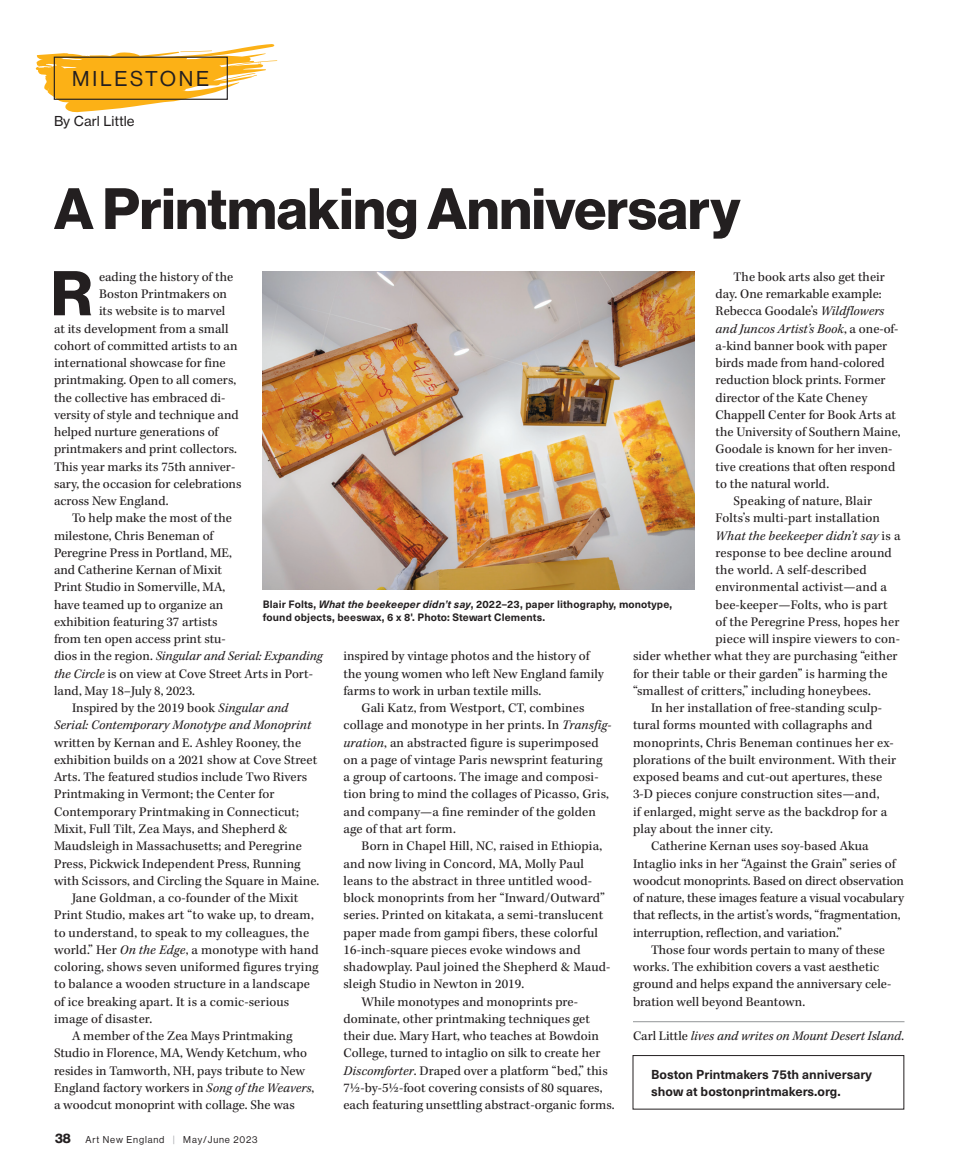
<style>
.page{position:relative;width:972px;height:1175px;background:#fff}
.page>*{position:absolute;margin:0;border:0;box-sizing:border-box;transform-origin:0 0}
.Body_Copy__serif{font:61.8px "N Haas Grotesk DS Pro 75 Bd";color:#231f20}
.Large_Headline__san{font:57px "N Haas Grotesk DS Pro 75 Bd";color:#231f20}
.Information_Box{font:21px "N Haas Grotesk DS Pro 55 Rg";letter-spacing:.13em;color:#231f20}
.Body_Copy__serif-2{font:13.5px/17.2px "Kepler Std";letter-spacing:.005em;color:#231f20}
.Author_Bio__serif{font:italic 13.5px "Kepler Std";color:#231f20}
.Body_Copy__serif-3{font:italic 13.5px "Kepler Std";letter-spacing:.01em;color:#231f20}
.Byline{font:13.5px "N Haas Grotesk TX Pro 55 Rg";color:#231f20}
.Information_Box-2{font:700 12.75px/17.2px "Neue Haas Unica W1 G";color:#231f20}
.t1{font:700 10.5px/13.5px "Neue Haas Unica W1 G";letter-spacing:.01em;color:#231f20}
.t2{font:9.75px "N Haas Grotesk DS Pro 55 Rg";letter-spacing:.09em;color:#231f20}
.s1{font-style:italic}
.s2{font-style:normal}
.s3{font-family:"N Haas Grotesk DS Pro 75 Bd";font-size:13.5px}
.s4{color:#a8a9ad}
</style>
<div class="page">
<svg style="left:35px;top:44px;width:243px;height:69px"></svg>
<hr style="left:633px;top:1021px;width:271px;height:1px;background:#939598">
<div style="left:54px;top:57px;width:174px;height:43px;border:1px solid #231f20"></div>
<div style="left:633px;top:1055px;width:271px;height:54px;border:1px solid #231f20"></div>
<img style="left:263px;top:272px;width:432px;height:317px">
<p class="Information_Box" style="left:72px;top:67px;width:138px">MILESTONE</p>
<p class="Byline" style="left:54px;top:113px;width:82px">By Carl Little</p>
<p class="Large_Headline__san" style="left:54px;top:176px;width:688px">A Printmaking Anniversary</p>
<p class="Body_Copy__serif" style="left:51px;top:257px;width:43px">R</p>
<p class="Body_Copy__serif-2" style="left:99px;top:268px;width:136px">eading the history of the</p>
<p class="Body_Copy__serif-2" style="left:716px;top:268px;width:186px;text-indent:18px">The book arts also get their day. One remarkable example:<br>Rebecca Goodale’s <span class="s1">Wildflowers and Juncos Artist’s Book</span>, a one-of&shy;a-kind banner book with paper birds made from hand-colored reduction block prints. Former director of the Kate Cheney<br>Chappell Center for Book Arts at the University of Southern Maine,<br>Goodale is known for her inven&shy;tive creations that often respond to the natural world.</p>
<p class="Body_Copy__serif-2" style="left:734px;top:493px;width:140px">Speaking of nature, Blair</p>
<p class="Body_Copy__serif-2" style="left:716px;top:510px;width:166px">Folts’s multi-part installation</p>
<p class="Body_Copy__serif-3" style="left:716px;top:528px;width:186px">What the beekeeper didn’t say <span class="s2">is a</span></p>
<p class="Body_Copy__serif-2" style="left:716px;top:544px;width:178px">response to bee decline around</p>
<p class="Body_Copy__serif-2" style="left:716px;top:562px;width:152px">the world. A self-described</p>
<p class="Body_Copy__serif-2" style="left:716px;top:579px;width:173px">environmental activist—and a</p>
<p class="Body_Copy__serif-2" style="left:716px;top:596px;width:174px">bee-keeper—Folts, who is part</p>
<p class="Body_Copy__serif-2" style="left:716px;top:613px;width:185px">of the Peregrine Press, hopes her</p>
<p class="Body_Copy__serif-2" style="left:716px;top:631px;width:186px">piece will inspire viewers to con-</p>
<p class="Body_Copy__serif-2" style="left:633px;top:648px;width:266px">sider whether what they are purchasing “either</p>
<p class="Body_Copy__serif-2" style="left:633px;top:665px;width:256px">for their table or their garden” is harming the</p>
<p class="Body_Copy__serif-2" style="left:633px;top:682px;width:239px">“smallest of critters,” including honeybees.</p>
<p class="Body_Copy__serif-2" style="left:633px;top:700px;width:265px;text-indent:18px">In her installation of free-standing sculp&shy;tural forms mounted with collagraphs and monoprints, Chris Beneman continues her ex&shy;plorations of the built environment. With their exposed beams and cut-out apertures, these 3-D pieces conjure construction sites—and,<br>if enlarged, might serve as the backdrop for a play about the inner city.</p>
<p class="Body_Copy__serif-2" style="left:633px;top:838px;width:273px;text-indent:18px">Catherine Kernan uses soy-based Akua Intaglio inks in her “Against the Grain” series of woodcut monoprints. Based on direct observation of nature, these images feature a visual vocabulary that reflects, in the artist’s words, “fragmentation, interruption, reflection, and variation.”</p>
<p class="Body_Copy__serif-2" style="left:633px;top:941px;width:260px;text-indent:18px">Those four words pertain to many of these works. The exhibition covers a vast aesthetic ground and helps expand the anniversary cele&shy;bration well beyond Beantown.</p>
<p class="Author_Bio__serif" style="left:633px;top:1028px;width:273px"><span class="s2">Carl Little</span> lives and writes on Mount Desert Island.</p>
<p class="Body_Copy__serif-2" style="left:99px;top:286px;width:130px">Boston Printmakers on</p>
<p class="Body_Copy__serif-2" style="left:99px;top:303px;width:128px">its website is to marvel</p>
<p class="Body_Copy__serif-2" style="left:54px;top:320px;width:176px">at its development from a small</p>
<p class="Body_Copy__serif-2" style="left:54px;top:337px;width:185px">cohort of committed artists to an</p>
<p class="Body_Copy__serif-2" style="left:54px;top:355px;width:173px">international showcase for fine</p>
<p class="Body_Copy__serif-2" style="left:54px;top:372px;width:184px">printmaking. Open to all comers,</p>
<p class="Body_Copy__serif-2" style="left:54px;top:389px;width:173px">the collective has embraced di-</p>
<p class="Body_Copy__serif-2" style="left:54px;top:406px;width:186px">versity of style and technique and</p>
<p class="Body_Copy__serif-2" style="left:54px;top:424px;width:166px">helped nurture generations of</p>
<p class="Body_Copy__serif-2" style="left:54px;top:441px;width:184px">printmakers and print collectors.</p>
<p class="Body_Copy__serif-2" style="left:54px;top:458px;width:183px">This year marks its 75th anniver-</p>
<p class="Body_Copy__serif-2" style="left:54px;top:475px;width:189px">sary, the occasion for celebrations</p>
<p class="Body_Copy__serif-2" style="left:54px;top:493px;width:116px">across New England.</p>
<p class="Body_Copy__serif-2" style="left:54px;top:510px;width:270px;text-indent:18px">To help make the most of the<br>milestone, Chris Beneman of<br>Peregrine Press in Portland, ME,<br>and Catherine Kernan of Mixit<br>Print Studio in Somerville, MA,<br>have teamed up to organize an<br>exhibition featuring 37 artists<br>from ten open access print stu-<br>dios in the region. <span class="s1">Singular and Serial: Expanding the Circle</span> is on view at Cove Street Arts in Port&shy;land, May 18–July 8, 2023.</p>
<p class="Body_Copy__serif-2" style="left:54px;top:700px;width:267px;text-indent:18px">Inspired by the 2019 book <span class="s1">Singular and Serial: Contemporary Monotype and Monoprint </span>written by Kernan and E. Ashley Rooney, the exhibition builds on a 2021 show at Cove Street Arts. The featured studios include Two Rivers Printmaking in Vermont; the Center for Contemporary Printmaking in Connecticut; Mixit, Full Tilt, Zea Mays, and Shepherd &amp; Maudsleigh in Massachusetts; and Peregrine Press, Pickwick Independent Press, Running with Scissors, and Circling the Square in Maine.</p>
<p class="Body_Copy__serif-2" style="left:54px;top:889px;width:266px;text-indent:18px">Jane Goldman, a co-founder of the Mixit Print Studio, makes art “to wake up, to dream, to understand, to speak to my colleagues, the world.” Her <span class="s1">On the Edge</span>, a monotype with hand coloring, shows seven uniformed figures trying to balance a wooden structure in a landscape of ice breaking apart. It is a comic-serious image of disaster.</p>
<p class="Body_Copy__serif-2" style="left:54px;top:1027px;width:262px;text-indent:18px">A member of the Zea Mays Printmaking Studio in Florence, MA, Wendy Ketchum, who resides in Tamworth, NH, pays tribute to New England factory workers in <span class="s1">Song of the Weavers</span>, a woodcut monoprint with collage. She was</p>
<p class="t1" style="left:263px;top:597px;width:411px">Blair Folts, <span class="s1">What the beekeeper didn’t say</span>, 2022–23, paper lithography, monotype, found objects, beeswax, 6 x 8'. Photo: Stewart Clements.</p>
<p class="Body_Copy__serif-2" style="left:344px;top:648px;width:262px">inspired by vintage photos and the history of the young women who left New England family farms to work in urban textile mills.</p>
<p class="Body_Copy__serif-2" style="left:344px;top:700px;width:270px;text-indent:18px">Gali Katz, from Westport, CT, combines collage and monotype in her prints. In <span class="s1">Transfig&shy;uration</span>, an abstracted figure is superimposed on a page of vintage Paris newsprint featuring a group of cartoons. The image and composi&shy;tion bring to mind the collages of Picasso, Gris, and company—a fine reminder of the golden age of that art form.</p>
<p class="Body_Copy__serif-2" style="left:344px;top:838px;width:268px;text-indent:18px">Born in Chapel Hill, NC, raised in Ethiopia, and now living in Concord, MA, Molly Paul leans to the abstract in three untitled wood&shy;block monoprints from her “Inward/Outward” series. Printed on kitakata, a semi-translucent paper made from gampi fibers, these colorful 16-inch-square pieces evoke windows and shadowplay. Paul joined the Shepherd &amp; Maud&shy;sleigh Studio in Newton in 2019.</p>
<p class="Body_Copy__serif-2" style="left:344px;top:993px;width:273px;text-indent:18px">While monotypes and monoprints pre&shy;dominate, other printmaking techniques get their due. Mary Hart, who teaches at Bowdoin College, turned to intaglio on silk to create her <span class="s1">Discomforter</span>. Draped over a platform “bed,” this 7½-by-5½-foot covering consists of 80 squares, each featuring unsettling abstract-organic forms.</p>
<p class="Information_Box-2" style="left:651px;top:1064px;width:222px">Boston Printmakers 75th anniversary show at bostonprintmakers.org.</p>
<p class="t2" style="left:55px;top:1134px;width:204px"><span class="s3">38</span> Art New England <span class="s4">|</span> May/June 2023</p>
</div>
